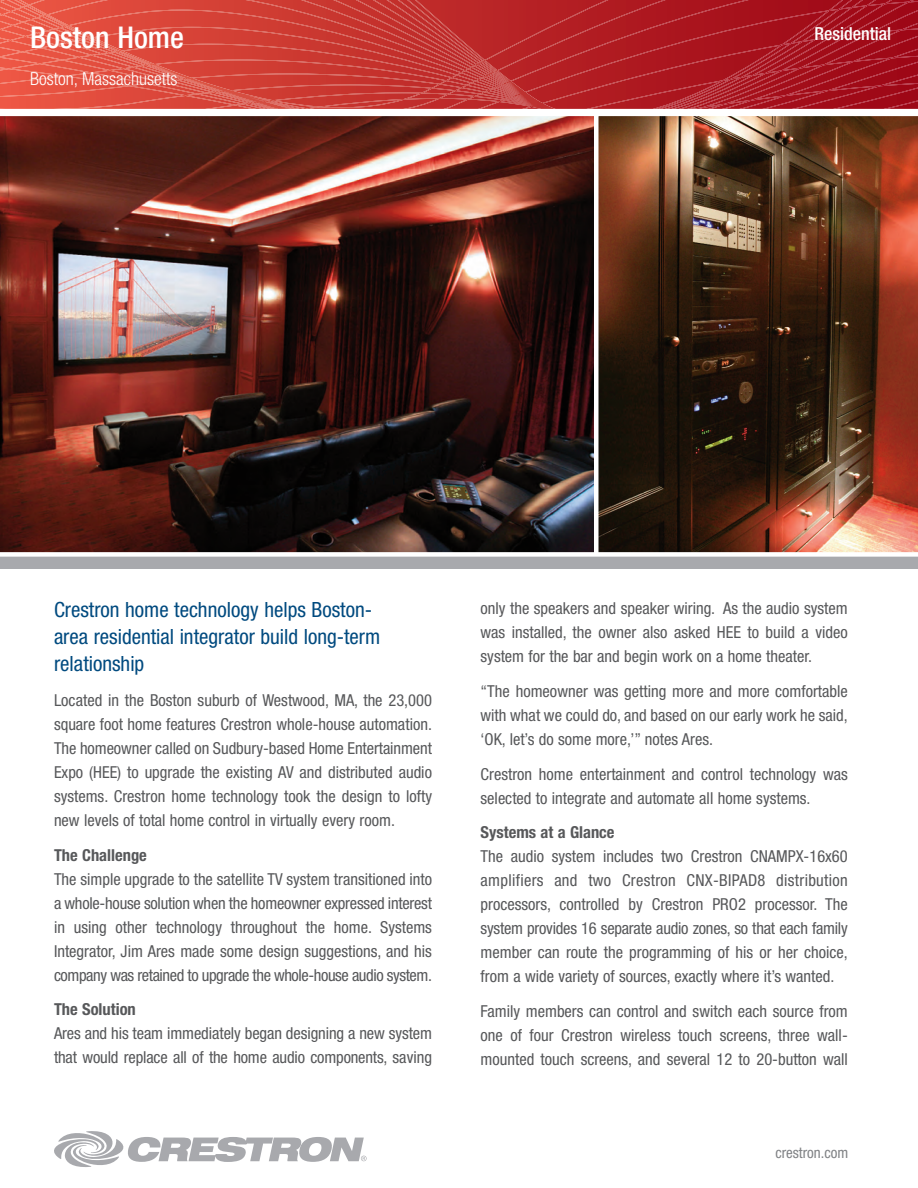
<style>
.page{position:relative;width:918px;height:1188px;background:#fff}
.page>*{position:absolute;margin:0;border:0;box-sizing:border-box;transform-origin:0 0}
.t1{font:500 condensed 30px "Helvetica Neue";color:#fff}
.t2{font:condensed 21px/27px "Helvetica Neue";color:#004a7f}
.t3{font:300 condensed 18px "Helvetica Neue";color:#fff}
.t4{font:500 condensed 18px "Helvetica Neue";color:#fff}
.t5{font:condensed 16.5px/24px "Helvetica Neue";color:#57585a;text-align:justify}
.t6{font:700 condensed 16.5px "Helvetica Neue";color:#57585a}
.t7{font:condensed 15px "Helvetica Neue";color:#808285}
</style>
<div class="page">
<img style="left:0;top:116px;width:594px;height:436px">
<svg style="left:54px;top:1131px;width:313px;height:36px"></svg>
<svg style="left:0;top:0;width:918px;height:109px;background:#c23433"></svg>
<img style="left:598px;top:116px;width:320px;height:436px">
<svg style="left:0;top:552px;width:918px;height:17px"></svg>
<h1 class="t1" style="left:30px;top:27px;width:155px">Boston Home</h1>
<p class="t3" style="left:30px;top:73px;width:149px">Boston, Massachusetts</p>
<p class="t4" style="left:814px;top:27px;width:78px">Residential</p>
<p class="t2" style="left:54px;top:598px;width:328px">Crestron home technology helps Boston&shy;area residential integrator build long-term relationship</p>
<p class="t5" style="left:54px;top:690px;width:380px">Located in the Boston suburb of Westwood, MA, the 23,000 square foot home features Crestron whole-house automation.<br>The homeowner called on Sudbury-based Home Entertainment Expo (HEE) to upgrade the existing AV and distributed audio systems. Crestron home technology took the design to lofty new levels of total home control in virtually every room.</p>
<p class="t6" style="left:54px;top:849px;width:94px">The Challenge</p>
<p class="t5" style="left:54px;top:868px;width:380px">The simple upgrade to the satellite TV system transitioned into a whole-house solution when the homeowner expressed interest in using other technology throughout the home. Systems Integrator, Jim Ares made some design suggestions, and his company was retained to upgrade the whole-house audio system.</p>
<p class="t6" style="left:54px;top:1004px;width:83px">The Solution</p>
<p class="t5" style="left:54px;top:1023px;width:380px">Ares and his team immediately began designing a new system that would replace all of the home audio components, saving</p>
<p class="t5" style="left:481px;top:598px;width:369px">only the speakers and speaker wiring. As the audio system was installed, the owner also asked HEE to build a video system for the bar and begin work on a home theater.</p>
<p class="t5" style="left:481px;top:680px;width:369px">“The homeowner was getting more and more comfortable with what we could do, and based on our early work he said, ‘OK, let’s do some more,’” notes Ares.</p>
<p class="t5" style="left:481px;top:763px;width:369px">Crestron home entertainment and control technology was selected to integrate and automate all home systems.</p>
<p class="t6" style="left:481px;top:827px;width:136px">Systems at a Glance</p>
<p class="t5" style="left:481px;top:846px;width:369px">The audio system includes two Crestron CNAMPX-16x60 amplifiers and two Crestron CNX-BIPAD8 distribution processors, controlled by Crestron PRO2 processor. The system provides 16 separate audio zones, so that each family member can route the programming of his or her choice, from a wide variety of sources, exactly where it’s wanted.</p>
<p class="t5" style="left:481px;top:1001px;width:369px">Family members can control and switch each source from one of four Crestron wireless touch screens, three wall&shy;mounted touch screens, and several 12 to 20-button wall</p>
<p class="t7" style="left:775px;top:1148px;width:74px">crestron.com</p>
</div>
